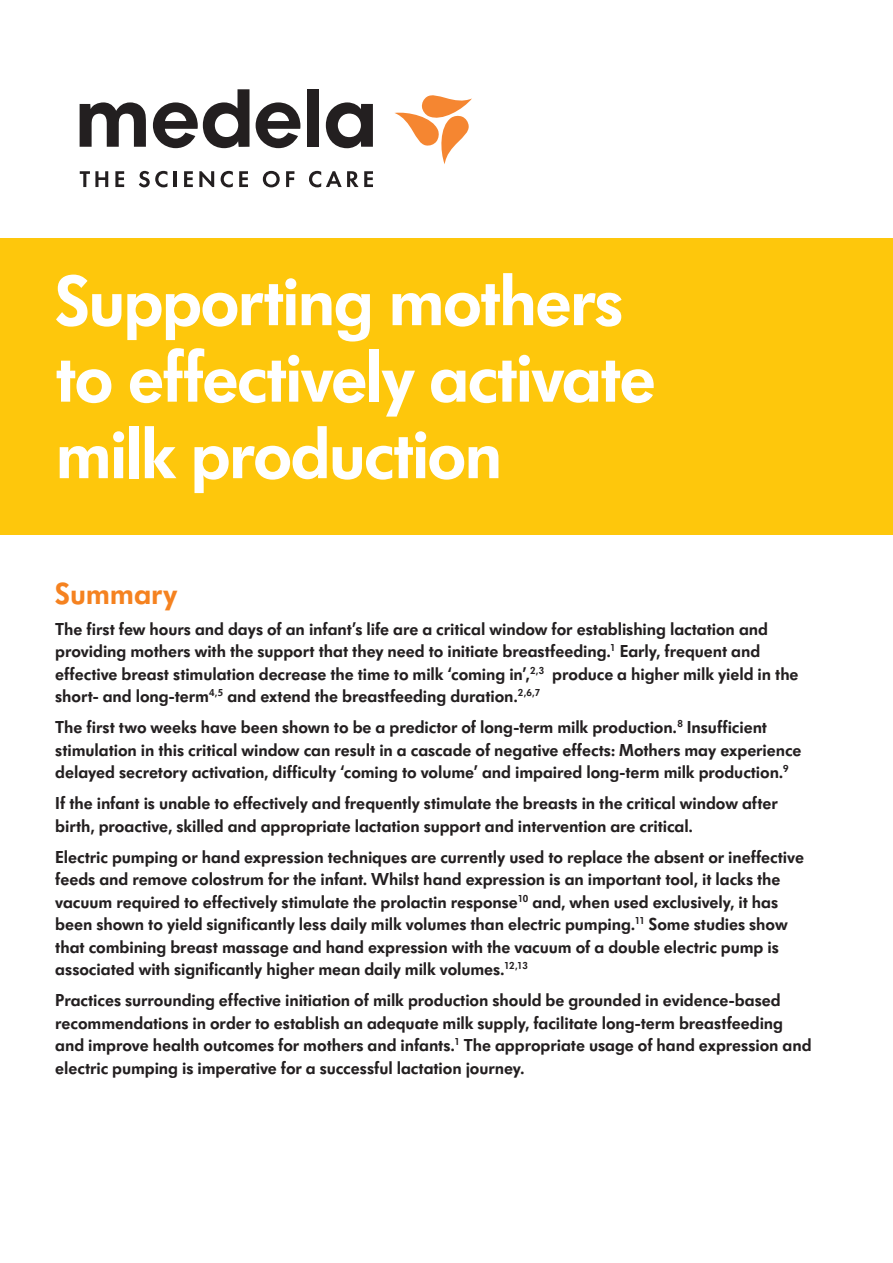
<style>
.page{position:relative;width:893px;height:1263px;background:#fff}
.page>*{position:absolute;margin:0;border:0;box-sizing:border-box;transform-origin:0 0}
.Headers{font:600 73.5px/76.5px "Futura SB Medela";letter-spacing:-.03em;color:#fff}
.Headers-2{font:600 31.5px "Futura SB Medela";letter-spacing:-.005em;color:#f58220}
.Sub_heading{font:600 18px/22.5px "Futura SB Medela";letter-spacing:-.005em;color:#231f20}
</style>
<div class="page">
<div style="left:0;top:238px;width:893px;height:296px;background:#fec70c"></div>
<svg style="left:80px;top:171px;width:28px;height:16px"></svg>
<svg style="left:115px;top:171px;width:9px;height:16px"></svg>
<svg style="left:139px;top:171px;width:28px;height:16px"></svg>
<hr style="left:174px;top:171px;width:3px;height:16px;background:#231f20">
<svg style="left:184px;top:171px;width:9px;height:16px"></svg>
<svg style="left:199px;top:171px;width:15px;height:16px"></svg>
<svg style="left:221px;top:171px;width:12px;height:16px"></svg>
<svg style="left:239px;top:171px;width:9px;height:16px"></svg>
<svg style="left:263px;top:171px;width:17px;height:16px"></svg>
<svg style="left:286px;top:171px;width:8px;height:16px"></svg>
<svg style="left:309px;top:171px;width:64px;height:16px"></svg>
<svg style="left:80px;top:102px;width:66px;height:45px"></svg>
<div style="left:307px;top:89px;width:12px;height:58px;background:#231f20"></div>
<svg style="left:326px;top:102px;width:47px;height:46px"></svg>
<svg style="left:153px;top:89px;width:96px;height:59px"></svg>
<svg style="left:256px;top:102px;width:44px;height:46px"></svg>
<svg style="left:395px;top:95px;width:77px;height:69px"></svg>
<p class="Headers" style="left:55px;top:262px;width:602px">Supporting mothers to effectively activate milk production</p>
<p class="Headers-2" style="left:55px;top:574px;width:124px">Summary</p>
<p class="Sub_heading" style="left:55px;top:618px;width:745px">The first few hours and days of an infant’s life are a critical window for establishing lactation and providing mothers with the support that they need to initiate breastfeeding.<sup>1</sup> Early, frequent and effective breast stimulation decrease the time to milk ‘coming in’,<sup>2,3</sup> produce a higher milk yield in the short- and long-term<sup>4,5</sup> and extend the breastfeeding duration.<sup>2,6,7</sup></p>
<p class="Sub_heading" style="left:55px;top:716px;width:748px">The first two weeks have been shown to be a predictor of long-term milk production.<sup>8</sup> Insufficient stimulation in this critical window can result in a cascade of negative effects: Mothers may experience delayed secretory activation, difficulty ‘coming to volume’ and impaired long-term milk production.<sup>9</sup></p>
<p class="Sub_heading" style="left:55px;top:792px;width:724px">If the infant is unable to effectively and frequently stimulate the breasts in the critical window after birth, proactive, skilled and appropriate lactation support and intervention are critical.</p>
<p class="Sub_heading" style="left:55px;top:846px;width:750px">Electric pumping or hand expression techniques are currently used to replace the absent or ineffective feeds and remove colostrum for the infant. Whilst hand expression is an important tool, it lacks the vacuum required to effectively stimulate the prolactin response<sup>10</sup> and, when used exclusively, it has been shown to yield significantly less daily milk volumes than electric pumping.<sup>11</sup> Some studies show that combining breast massage and hand expression with the vacuum of a double electric pump is associated with significantly higher mean daily milk volumes.<sup>12,13</sup></p>
<p class="Sub_heading" style="left:55px;top:989px;width:758px">Practices surrounding effective initiation of milk production should be grounded in evidence-based recommendations in order to establish an adequate milk supply, facilitate long-term breastfeeding and improve health outcomes for mothers and infants.<sup>1</sup> The appropriate usage of hand expression and electric pumping is imperative for a successful lactation journey.</p>
</div>
